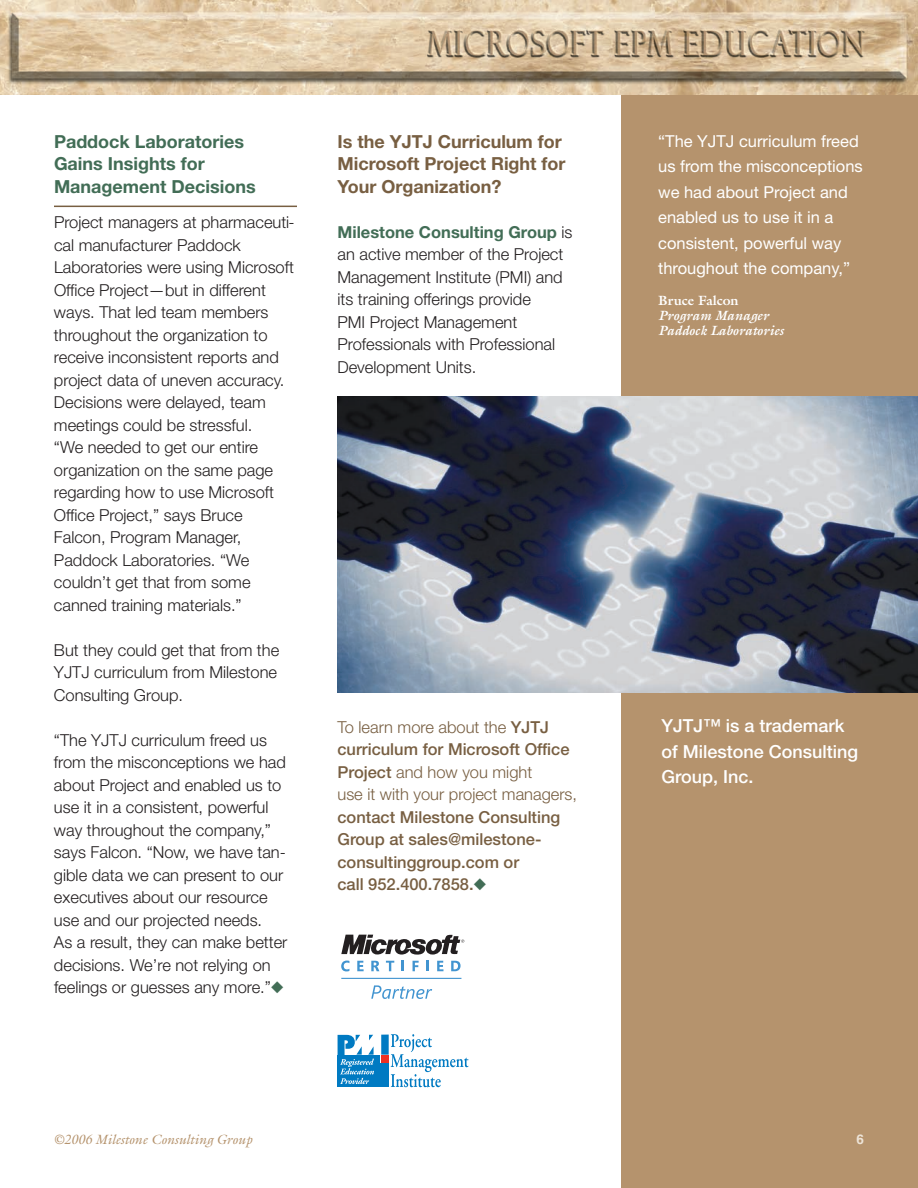
<style>
.page{position:relative;width:918px;height:1188px;background:#fff}
.page>*{position:absolute;margin:0;border:0;box-sizing:border-box;transform-origin:0 0}
.t1{font:700 18px/22.5px "Helvetica Neue";color:#785f42}
.t2{font:700 18px/22.5px "Helvetica Neue";color:#426d56}
.t3{font:500 18px/25.5px "Helvetica Neue";color:#fff}
.t4{font:300 16.5px/22.5px "Helvetica Neue";color:#231f20}
.t5{font:16.5px/25.5px "Helvetica Neue";color:#fff}
.t6{font:300 16.5px/22.5px "Helvetica Neue";color:#785f42}
.t7{font:500 16.5px/22.5px "Helvetica Neue";color:#785f42}
.t8{font:italic 700 13.5px/15px "Galliard";color:#fff}
.t9{font:italic 13.5px "Galliard";color:#b5936d}
.t10{font:700 13.5px "Galliard";color:#fff}
.t11{font:700 13.5px "Helvetica";color:#ede4d8}
.s1{color:#426d56}
.s2{font-weight:700;color:#426d56}
.s3{font-weight:500}
</style>
<div class="page">
<div style="left:621px;top:92px;width:297px;height:1096px;background:#b5936d"></div>
<img style="left:0;top:0;width:918px;height:94px">
<hr style="left:54px;top:206px;width:243px;height:1px;background:#785f42">
<img style="left:338px;top:397px;width:580px;height:295px">
<div style="left:338px;top:1055px;width:51px;height:32px;background:#007ac2"></div>
<div style="left:381px;top:1035px;width:8px;height:20px;background:#007ac2"></div>
<div style="left:381px;top:1055px;width:8px;height:8px;background:#ef3122"></div>
<svg style="left:391px;top:1034px;width:78px;height:53px"></svg>
<svg style="left:338px;top:1035px;width:36px;height:49px"></svg>
<svg style="left:341px;top:961px;width:8px;height:10px"></svg>
<svg style="left:357px;top:961px;width:7px;height:10px"></svg>
<svg style="left:371px;top:961px;width:8px;height:10px"></svg>
<svg style="left:386px;top:961px;width:8px;height:10px"></svg>
<svg style="left:402px;top:961px;width:2px;height:10px"></svg>
<svg style="left:413px;top:961px;width:6px;height:10px"></svg>
<svg style="left:426px;top:961px;width:3px;height:10px"></svg>
<svg style="left:437px;top:961px;width:6px;height:10px"></svg>
<svg style="left:451px;top:961px;width:10px;height:10px"></svg>
<hr style="left:341px;top:978px;width:120px;height:1px;background:#4194d0">
<svg style="left:371px;top:985px;width:61px;height:14px"></svg>
<svg style="left:341px;top:934px;width:123px;height:21px"></svg>
<p class="t2" style="left:54px;top:132px;width:203px">Paddock Laboratories<br>Gains Insights for<br>Management Decisions</p>
<p class="t4" style="left:54px;top:213px;width:242px">Project managers at pharmaceuti&shy;cal manufacturer Paddock<br>Laboratories were using Microsoft<br>Office Project—but in different ways. That led team members throughout the organization to receive inconsistent reports and project data of uneven accuracy.<br>Decisions were delayed, team meetings could be stressful.<br>“We needed to get our entire organization on the same page regarding how to use Microsoft<br>Office Project,” says Bruce<br>Falcon, Program Manager,<br>Paddock Laboratories. “We couldn’t get that from some canned training materials.”</p>
<p class="t4" style="left:54px;top:640px;width:227px">But they could get that from the<br>YJTJ curriculum from Milestone<br>Consulting Group.</p>
<p class="t4" style="left:54px;top:730px;width:235px">“The YJTJ curriculum freed us from the misconceptions we had about Project and enabled us to use it in a consistent, powerful way throughout the company,” says Falcon. “Now, we have tan&shy;gible data we can present to our executives about our resource use and our projected needs.<br>As a result, they can make better decisions. We’re not relying on feelings or guesses any more.”<span class="s1">◆</span></p>
<p class="t1" style="left:337px;top:132px;width:230px">Is the YJTJ Curriculum for<br>Microsoft Project Right for<br>Your Organization?</p>
<p class="t4" style="left:337px;top:222px;width:236px"><span class="s2">Milestone Consulting Group</span> is an active member of the Project<br>Management Institute (PMI) and its training offerings provide<br>PMI Project Management<br>Professionals with Professional<br>Development Units.</p>
<p class="t6" style="left:337px;top:717px;width:241px">To learn more about the <span class="s3">YJTJ curriculum for Microsoft Office<br>Project</span> and how you might<br>use it with your project managers,</p>
<p class="t7" style="left:337px;top:807px;width:224px">contact Milestone Consulting<br>Group at sales@milestone&shy;consultinggroup.com or<br>call 952.400.7858.<span class="s1">◆</span></p>
<p class="t5" style="left:658px;top:130px;width:206px">“The YJTJ curriculum freed us from the misconceptions we had about Project and enabled us to use it in a consistent, powerful way throughout the company,”</p>
<p class="t10" style="left:658px;top:293px;width:82px">Bruce Falcon</p>
<p class="t8" style="left:658px;top:308px;width:128px">Program Manager<br>Paddock Laboratories</p>
<p class="t3" style="left:661px;top:715px;width:198px">YJTJ™ is a trademark of Milestone Consulting<br>Group, Inc.</p>
<p class="t9" style="left:54px;top:1131px;width:200px">©2006 Milestone Consulting Group</p>
<p class="t11" style="left:857px;top:1134px;width:9px">6</p>
</div>
